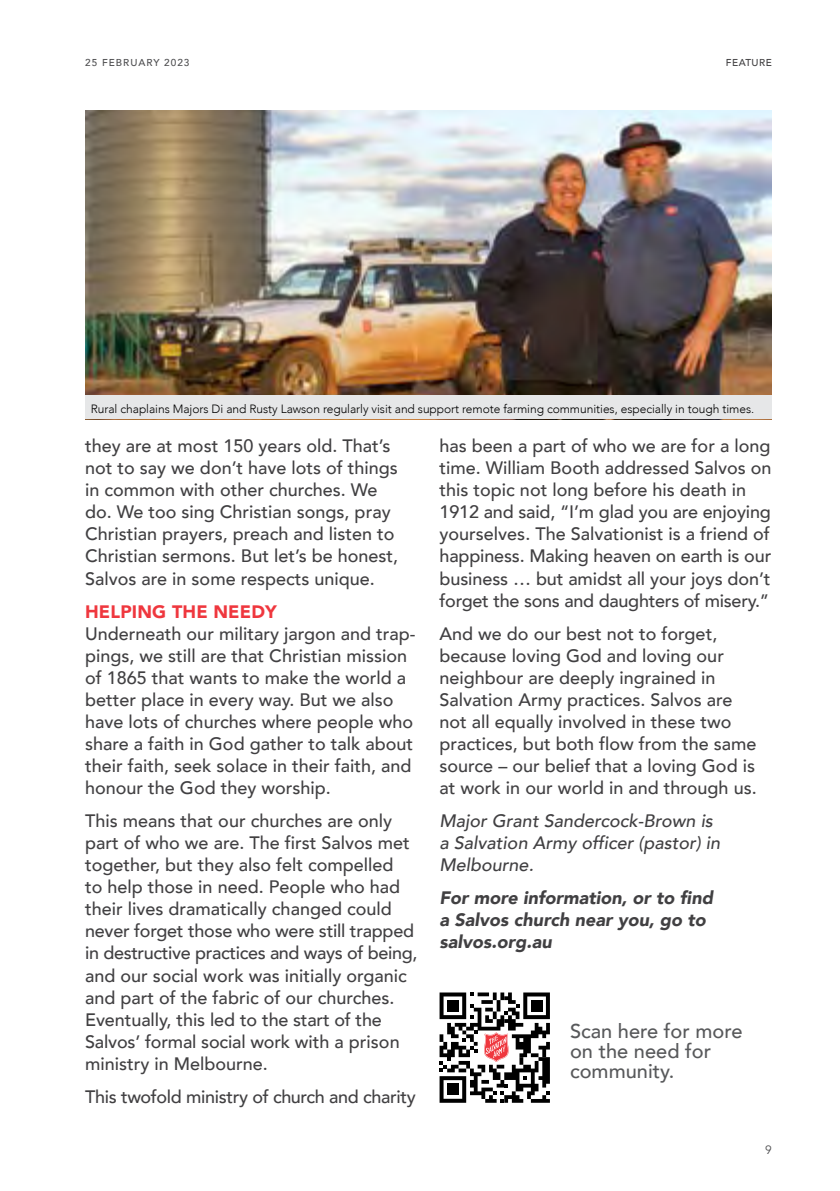
<style>
.page{position:relative;width:840px;height:1191px;background:#fff}
.page>*{position:absolute;margin:0;border:0;box-sizing:border-box;transform-origin:0 0}
.t1{font:500 20px/20px "Avenir";color:#58595b}
.t2{font:500 18px/22px "Avenir";color:#414042}
.t3{font:italic 500 18px/22px "Avenir";color:#414042}
.t4{font:italic 900 18px/22px "Avenir";color:#414042}
.t5{font:500 18px "Avenir";letter-spacing:-.02em;color:#414042}
.t6{font:900 18px "Avenir";letter-spacing:.01em;color:#ef373e}
.t7{font:300 12px "Avenir";letter-spacing:-.005em;color:#000}
.t8{font:12px "Avenir";color:#4d4d4f}
.t9{font:500 10px "Avenir";letter-spacing:.1em;color:#4d4d4f}
.t10{font:500 10px "Avenir";letter-spacing:.05em;color:#414042}
</style>
<div class="page">
<svg style="left:439px;top:992px;width:110px;height:110px"></svg>
<div style="left:447px;top:1000px;width:11px;height:11px;background:#000"></div>
<div style="left:530px;top:1000px;width:12px;height:11px;background:#000"></div>
<div style="left:447px;top:1083px;width:11px;height:12px;background:#000"></div>
<img style="left:85px;top:110px;width:686px;height:286px">
<div style="left:85px;top:396px;width:686px;height:23px;background:#e6e7e8"></div>
<p class="t9" style="left:85px;top:54px;width:32px">25 February</p>
<p class="t9" style="left:164px;top:54px;width:27px">2023</p>
<p class="t10" style="left:725px;top:54px;width:47px">FEATURE</p>
<p class="t7" style="left:91px;top:402px;width:664px">Rural chaplains Majors Di and Rusty Lawson regularly visit and support remote farming communities, especially in tough times.</p>
<p class="t2" style="left:85px;top:434px;width:314px">they are at most 150 years old. That’s not to say we don’t have lots of things in common with other churches. We do. We too sing Christian songs, pray Christian prayers, preach and listen to Christian sermons. But let’s be honest, Salvos are in some respects unique.</p>
<p class="t6" style="left:85px;top:596px;width:193px">HELPING THE NEEDY</p>
<p class="t2" style="left:85px;top:621px;width:332px">Underneath our military jargon and trap&shy;pings, we still are that Christian mission of 1865 that wants to make the world a better place in every way. But we also have lots of churches where people who share a faith in God gather to talk about their faith, seek solace in their faith, and honour the God they worship.</p>
<p class="t2" style="left:85px;top:809px;width:333px">This means that our churches are only part of who we are. The first Salvos met together, but they also felt compelled<br>to help those in need. People who had their lives dramatically changed could never forget those who were still trapped in destructive practices and ways of being, and our social work was initially organic and part of the fabric of our churches.<br>Eventually, this led to the start of the Salvos’ formal social work with a prison ministry in Melbourne.</p>
<p class="t5" style="left:85px;top:1081px;width:332px">This twofold ministry of church and charity</p>
<p class="t2" style="left:439px;top:434px;width:333px">has been a part of who we are for a long time. William Booth addressed Salvos on this topic not long before his death in 1912 and said, “I’m glad you are enjoying yourselves. The Salvationist is a friend of happiness. Making heaven on earth is our business … but amidst all your joys don’t forget the sons and daughters of misery.”</p>
<p class="t2" style="left:439px;top:621px;width:318px">And we do our best not to forget, because loving God and loving our neighbour are deeply ingrained in Salvation Army practices. Salvos are not all equally involved in these two practices, but both flow from the same source – our belief that a loving God is at work in our world in and through us.</p>
<p class="t3" style="left:439px;top:810px;width:282px">Major Grant Sandercock-Brown is a Salvation Army officer (pastor) in<br>Melbourne.</p>
<p class="t4" style="left:439px;top:887px;width:275px">For more information, or to find a Salvos church near you, go to salvos.org.au</p>
<p class="t1" style="left:569px;top:1019px;width:174px">Scan here for more on the need for community.</p>
<p class="t8" style="left:764px;top:1142px;width:8px">9</p>
</div>
